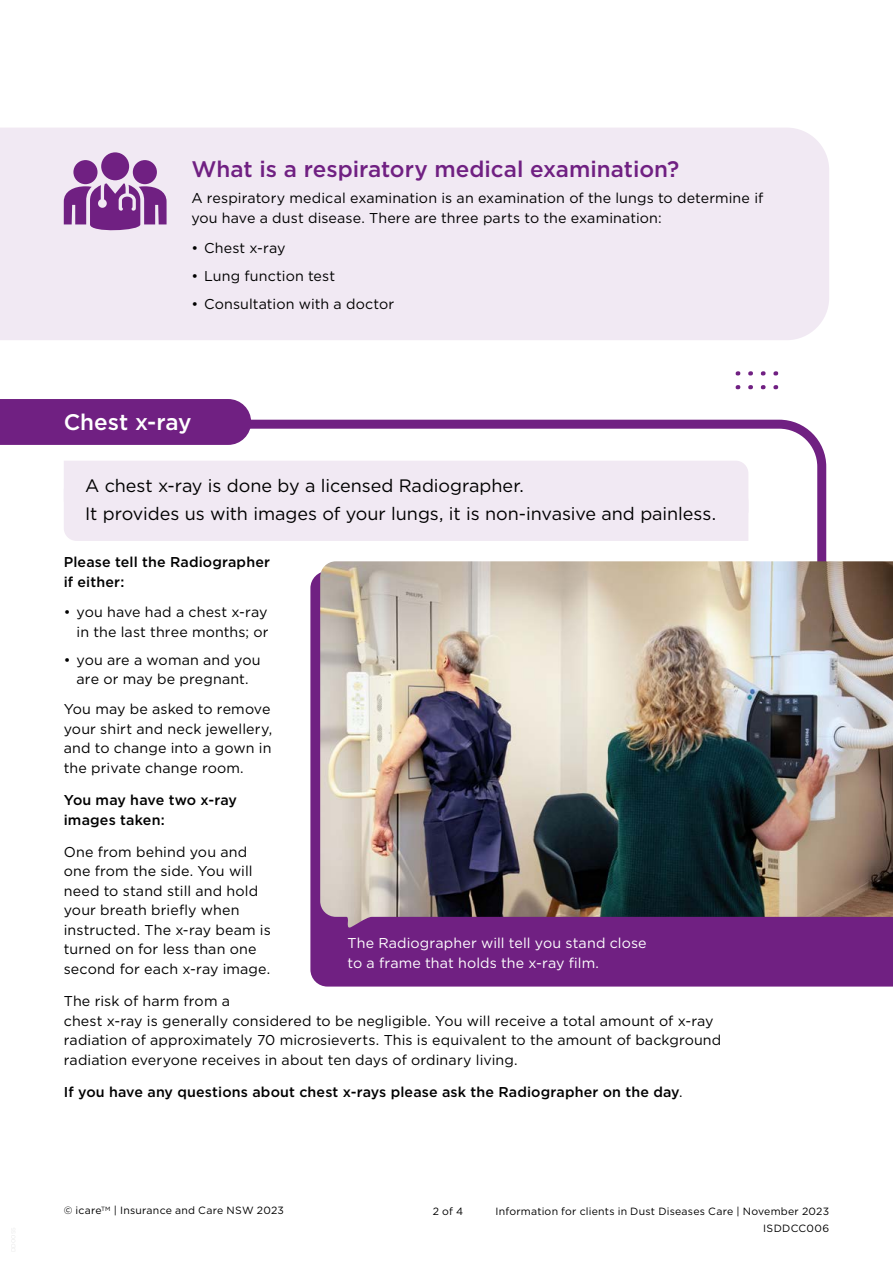
<style>
.page{position:relative;width:893px;height:1263px;background:#fff}
.page>*{position:absolute;margin:0;border:0;box-sizing:border-box;transform-origin:0 0}
.H1_smaller{font:500 22.5px "Gotham";letter-spacing:-.005em;color:#702082}
.H1_bubble{font:500 22.5px "Gotham";letter-spacing:-.005em;color:#fff}
.Body_boxed{font:18px "Gotham";letter-spacing:-.005em;color:#000}
.Body_Copy{font:14.25px/19.5px "Gotham";letter-spacing:.01em;color:#000}
.Body_Copy-2{font:500 14.25px/19.5px "Gotham";letter-spacing:.01em;color:#000}
.Body_Copy-3{font:14.25px/19.5px "Gotham";letter-spacing:.005em;color:#fff}
.t1{font:10.5px/17px "Gotham";letter-spacing:.02em;color:#000;text-align:right}
.s1{font-weight:400}
</style>
<div class="page">
<svg style="left:736px;top:385px;width:4px;height:4px"></svg>
<svg style="left:736px;top:371px;width:4px;height:4px"></svg>
<svg style="left:748px;top:385px;width:5px;height:4px"></svg>
<svg style="left:748px;top:371px;width:5px;height:4px"></svg>
<svg style="left:761px;top:385px;width:5px;height:4px"></svg>
<svg style="left:761px;top:371px;width:5px;height:4px"></svg>
<svg style="left:773px;top:385px;width:5px;height:4px"></svg>
<svg style="left:773px;top:371px;width:5px;height:4px"></svg>
<svg style="left:251px;top:419px;width:576px;height:142px"></svg>
<div style="left:0;top:128px;width:829px;height:212px;background:#f1e9f3"></div>
<div style="left:73px;top:160px;width:25px;height:24px;background:#702082;border-radius:50%"></div>
<div style="left:133px;top:160px;width:24px;height:24px;background:#702082;border-radius:50%"></div>
<svg style="left:64px;top:183px;width:103px;height:50px;background:#9e67aa"></svg>
<div style="left:101px;top:152px;width:28px;height:28px;background:#702082;border-radius:50%"></div>
<div style="left:0;top:399px;width:251px;height:46px;background:#702082"></div>
<div style="left:64px;top:461px;width:684px;height:80px;background:#f1e9f3"></div>
<div style="left:310px;top:573px;width:583px;height:413px;background:#702082"></div>
<img style="left:320px;top:561px;width:573px;height:366px">
<h1 class="H1_smaller" style="left:191px;top:154px;width:489px">What is a respiratory medical examination?</h1>
<p class="Body_Copy" style="left:191px;top:188px;width:573px">A respiratory medical examination is an examination of the lungs to determine if you have a dust disease. There are three parts to the examination:</p>
<p class="Body_Copy" style="left:191px;top:238px;width:96px">• Chest x-ray</p>
<p class="Body_Copy" style="left:191px;top:266px;width:145px">• Lung function test</p>
<p class="Body_Copy" style="left:191px;top:294px;width:204px">• Consultation with a doctor</p>
<p class="H1_bubble" style="left:64px;top:407px;width:129px">Chest x-ray</p>
<p class="Body_boxed" style="left:85px;top:474px;width:440px">A chest x-ray is done by a licensed Radiographer.</p>
<p class="Body_boxed" style="left:85px;top:502px;width:632px">It provides us with images of your lungs, it is non-invasive and painless.</p>
<p class="Body_Copy-2" style="left:64px;top:552px;width:208px">Please tell the Radiographer if either:</p>
<p class="Body_Copy" style="left:64px;top:602px;width:206px;text-align:right">• you have had a chest x-ray in the last three months; or</p>
<p class="Body_Copy" style="left:64px;top:649px;width:198px;text-align:center">• you are a woman and you are or may be pregnant.</p>
<p class="Body_Copy" style="left:64px;top:699px;width:210px">You may be asked to remove your shirt and neck jewellery, and to change into a gown in the private change room.</p>
<p class="Body_Copy-2" style="left:64px;top:790px;width:175px">You may have two x-ray images taken:</p>
<p class="Body_Copy" style="left:64px;top:842px;width:209px">One from behind you and one from the side. You will need to stand still and hold your breath briefly when instructed. The x-ray beam is turned on for less than one second for each x-ray image.</p>
<p class="Body_Copy" style="left:64px;top:991px;width:659px">The risk of harm from a<br>chest x-ray is generally considered to be negligible. You will receive a total amount of x-ray radiation of approximately 70 microsieverts. This is equivalent to the amount of background radiation everyone receives in about ten days of ordinary living.</p>
<p class="Body_Copy-2" style="left:64px;top:1082px;width:620px">If you have any questions about chest x-rays please ask the Radiographer on the day<span class="s1">.</span></p>
<p class="Body_Copy-3" style="left:348px;top:933px;width:301px">The Radiographer will tell you stand close to a frame that holds the x-ray film.</p>
<p class="t1" style="left:64px;top:1201px;width:222px">© icare<sup>TM</sup> | Insurance and Care NSW 2023</p>
<p class="t1" style="left:433px;top:1202px;width:32px">2 of 4</p>
<p class="t1" style="left:496px;top:1202px;width:335px">Information for clients in Dust Diseases Care | November 2023<br>ISDDCC006</p>
</div>
